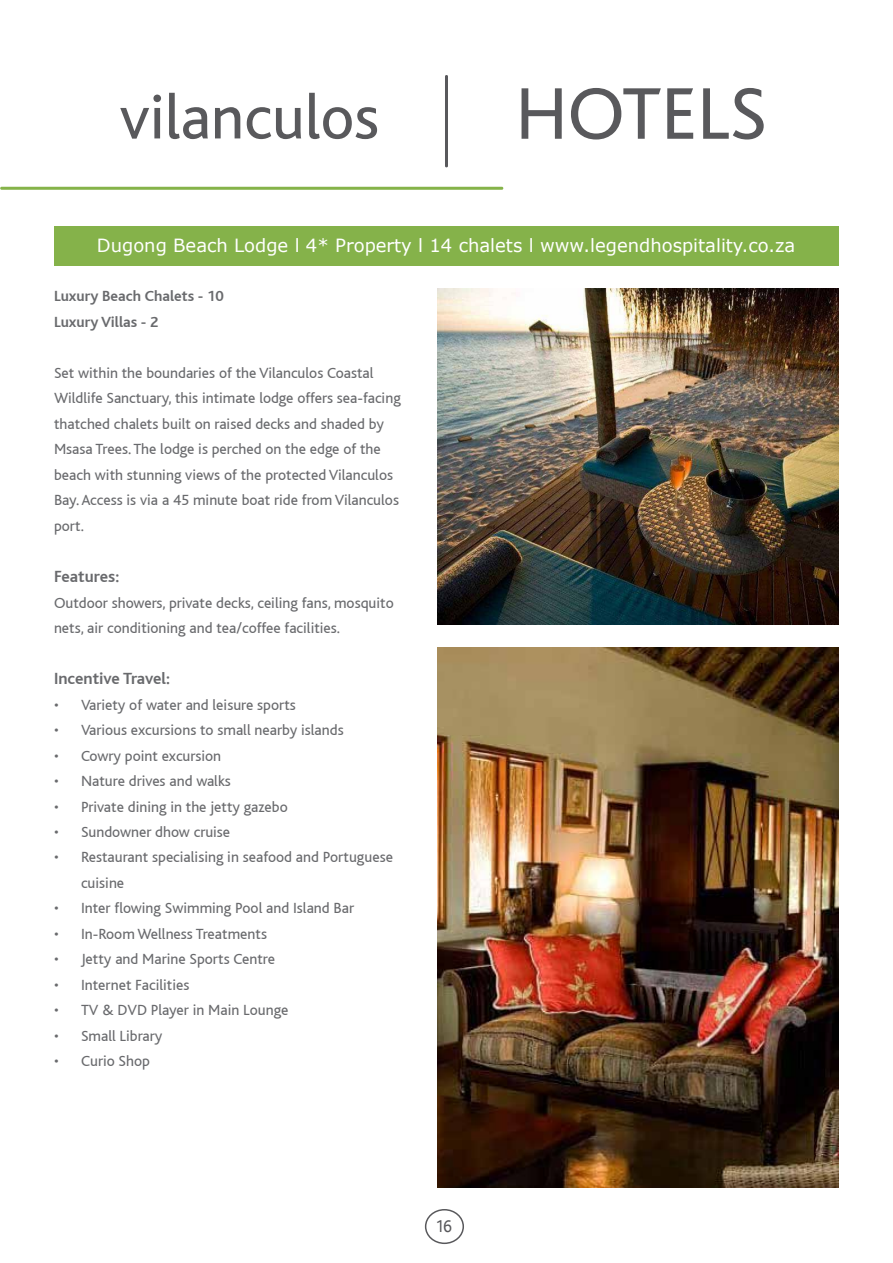
<style>
.page{position:relative;width:893px;height:1263px;background:#fff}
.page>*{position:absolute;margin:0;border:0;box-sizing:border-box;transform-origin:0 0}
.t1{font:76.5px "Bliss";color:#59595c}
.t2{font:64.5px "Bliss";color:#59595c}
.t3{font:18.15px "Verdana";color:#fff}
.t4{font:18px "Bliss";color:#59595c;scale:.9 1}
.t5{font:700 16.95px "Bliss";color:#696a6d}
.t6{font:15.45px/25.5px "Bliss";color:#696a6d}
.t7{font:700 15.45px/25.5px "Bliss";color:#696a6d}
</style>
<div class="page">
<div style="left:54px;top:226px;width:785px;height:40px;background:#85b24a"></div>
<svg style="left:0;top:187px;width:504px;height:3px;background:#8eb857"></svg>
<div style="left:425px;top:1209px;width:39px;height:35px;border:2px solid #59595c;border-radius:50%"></div>
<svg style="left:445px;top:75px;width:3px;height:93px"></svg>
<img style="left:437px;top:289px;width:401px;height:335px">
<img style="left:437px;top:647px;width:401px;height:540px">
<h2 class="t2" style="left:120px;top:83px;width:261px">vilanculos</h2>
<h1 class="t1" style="left:515px;top:73px;width:253px">HOTELS</h1>
<p class="t3" style="left:97px;top:234px;width:700px">Dugong Beach Lodge l 4* Property l 14 chalets l www.legendhospitality.co.za</p>
<p class="t7" style="left:54px;top:284px;width:171px">Luxury Beach Chalets - 10<br>Luxury Villas - 2</p>
<p class="t6" style="left:54px;top:360px;width:348px">Set within the boundaries of the Vilanculos Coastal Wildlife Sanctuary, this intimate lodge offers sea-facing thatched chalets built on raised decks and shaded by Msasa Trees. The lodge is perched on the edge of the beach with stunning views of the protected Vilanculos Bay. Access is via a 45 minute boat ride from Vilanculos port.</p>
<p class="t5" style="left:54px;top:568px;width:67px">Features:</p>
<p class="t6" style="left:54px;top:590px;width:341px">Outdoor showers, private decks, ceiling fans, mosquito nets, air conditioning and tea/coffee facilities.</p>
<p class="t5" style="left:54px;top:670px;width:118px">Incentive Travel:</p>
<p class="t6" style="left:54px;top:692px;width:243px">• Variety of water and leisure sports</p>
<p class="t6" style="left:54px;top:717px;width:291px">• Various excursions to small nearby islands</p>
<p class="t6" style="left:54px;top:743px;width:169px">• Cowry point excursion</p>
<p class="t6" style="left:54px;top:768px;width:178px">• Nature drives and walks</p>
<p class="t6" style="left:54px;top:794px;width:235px">• Private dining in the jetty gazebo</p>
<p class="t6" style="left:54px;top:819px;width:178px">• Sundowner dhow cruise</p>
<p class="t6" style="left:81px;top:845px;width:313px;text-indent:-27px">• Restaurant specialising in seafood and Portuguese cuisine</p>
<p class="t6" style="left:54px;top:896px;width:302px">• Inter flowing Swimming Pool and Island Bar</p>
<p class="t6" style="left:54px;top:921px;width:214px">• In-Room Wellness Treatments</p>
<p class="t6" style="left:54px;top:947px;width:223px">• Jetty and Marine Sports Centre</p>
<p class="t6" style="left:54px;top:972px;width:137px">• Internet Facilities</p>
<p class="t6" style="left:54px;top:998px;width:236px">• TV &amp; DVD Player in Main Lounge</p>
<p class="t6" style="left:54px;top:1023px;width:110px">• Small Library</p>
<p class="t6" style="left:54px;top:1049px;width:97px">• Curio Shop</p>
<p class="t4" style="left:435px;top:1216px;width:20px">16</p>
</div>
